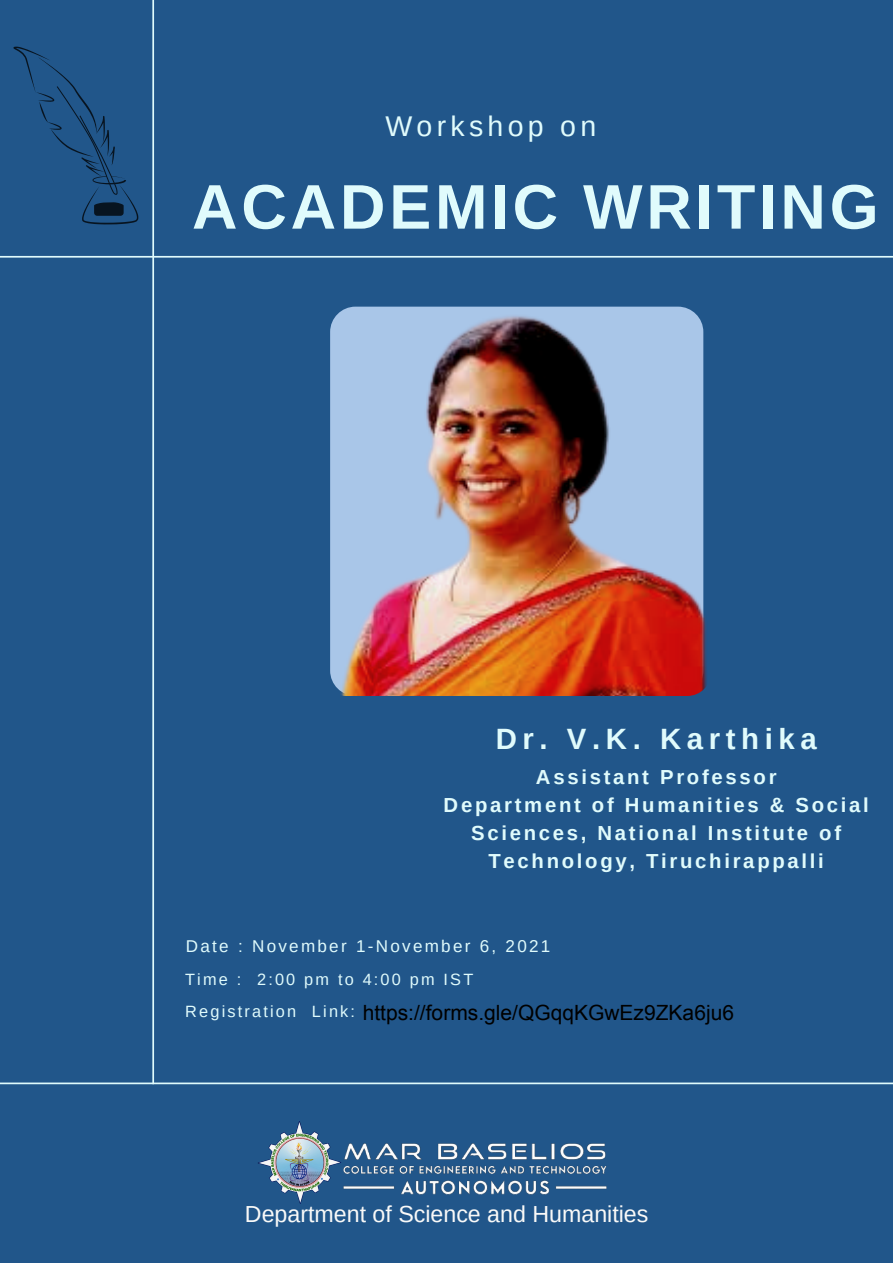
<style>
.page{position:relative;width:893px;height:1263px;background:#21568a}
.page>*{position:absolute;margin:0;border:0;box-sizing:border-box;transform-origin:0 0}
.t1{font:700 63px "Arimo";letter-spacing:.06em;color:#e0fbfc}
.t2{font:700 29.4px "Arimo";letter-spacing:.19em;color:#e0fbfc}
.t3{font:28.5px "Arimo";letter-spacing:.15em;color:#e0fbfc}
.t4{font:23.17px "Arimo";color:#f9f9f8}
.t5{font:21px "Arial";color:#000}
.t6{font:700 20.33px/28px "Arimo";letter-spacing:.135em;color:#e0fbfc;text-align:center}
.t7{font:17.02px "Arimo";letter-spacing:.135em;color:#e0fbfc}
.t8{font:16.35px "Arimo";letter-spacing:.135em;color:#e0fbfc}
</style>
<div class="page">
<hr style="left:0;top:1082px;width:893px;height:2px;background:#e0fbfc">
<hr style="left:152px;top:0;width:2px;height:1084px;background:#e0fbfc">
<img style="left:343px;top:1143px;width:264px;height:52px">
<img style="left:258px;top:1121px;width:83px;height:83px">
<img style="left:322px;top:307px;width:389px;height:389px;border-radius:24px">
<svg style="left:13px;top:47px;width:125px;height:177px"></svg>
<hr style="left:0;top:256px;width:893px;height:2px;background:#e0fbfc">
<p class="t3" style="left:385px;top:110px;width:212px">Workshop on</p>
<p class="t1" style="left:192px;top:172px;width:688px">ACADEMIC WRITING</p>
<p class="t2" style="left:496px;top:722px;width:322px">Dr. V.K. Karthika</p>
<p class="t6" style="left:536px;top:762px;width:242px">Assistant Professor</p>
<p class="t6" style="left:443px;top:790px;width:426px">Department of Humanities &amp; Social<br>Sciences, National Institute of<br>Technology, Tiruchirappalli</p>
<p class="t7" style="left:186px;top:936px;width:366px">Date : November 1-November 6, 2021</p>
<p class="t8" style="left:185px;top:970px;width:290px">Time : 2:00 pm to 4:00 pm IST</p>
<p class="t8" style="left:185px;top:1002px;width:171px">Registration Link:</p>
<p class="t5" style="left:363px;top:998px;width:373px">https://forms.gle/QGqqKGwEz9ZKa6ju6</p>
<p class="t4" style="left:245px;top:1201px;width:405px">Department of Science and Humanities</p>
</div>
